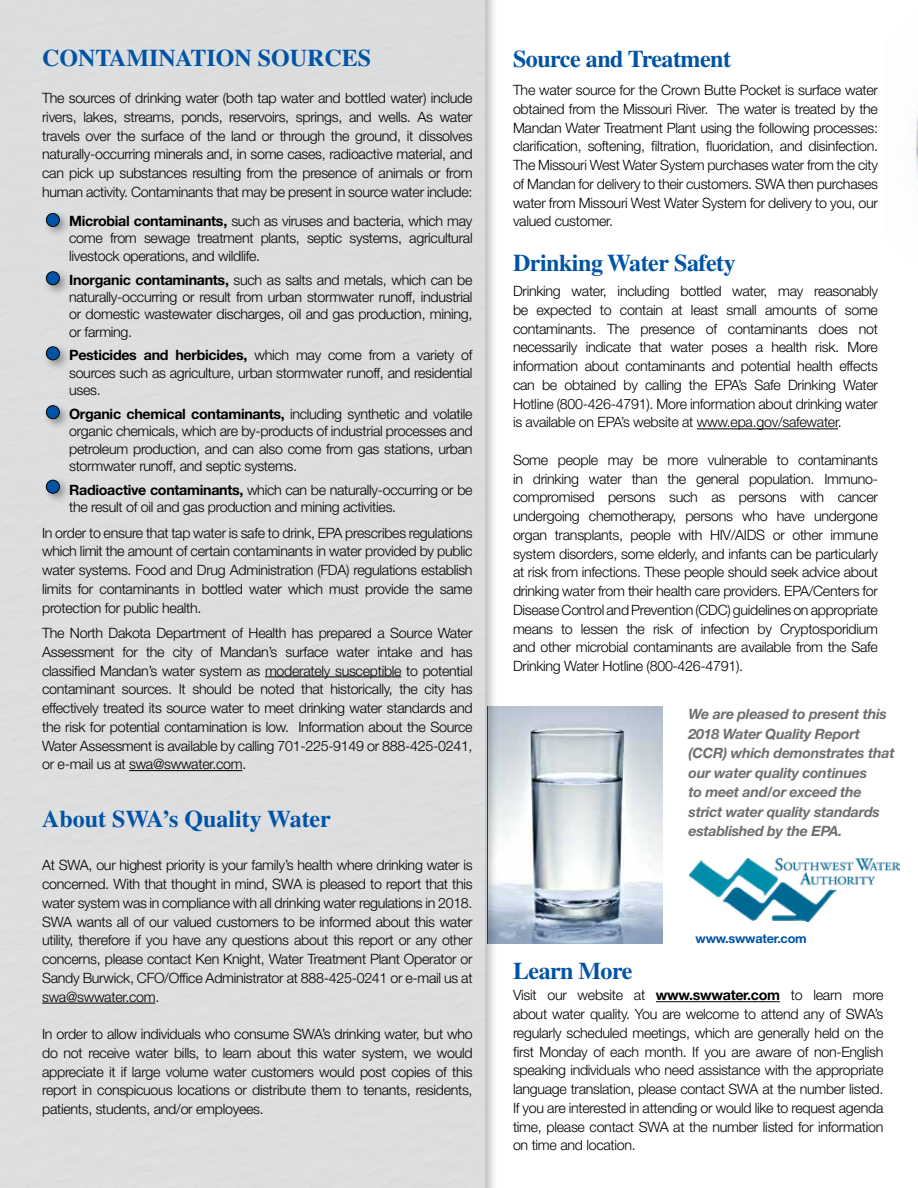
<style>
.page{position:relative;width:918px;height:1188px;background:#fff}
.page>*{position:absolute;margin:0;border:0;box-sizing:border-box;transform-origin:0 0}
.t1{font:700 24px "Times";letter-spacing:-.02em;color:#0053a5}
.t2{font:700 24px "Times";color:#0053a5}
.t3{font:300 14.25px/18.8px "Helvetica Neue LT Std";letter-spacing:-.02em;color:#000;text-align:justify}
.t4{font:italic 700 14.25px/19.5px "Helvetica Neue LT Std";letter-spacing:-.02em;color:#6d6e71}
.t5{font:700 12.75px "Helvetica Neue LT Std";letter-spacing:-.02em;color:#0053a5}
.s1{font-weight:700}
</style>
<div class="page">
<img style="left:498px;top:706px;width:164px;height:237px">
<img style="left:911px;top:115px;width:7px;height:64px">
<div style="left:0;top:0;width:498px;height:1188px;background:#000;opacity:.25"></div>
<div style="left:0;top:0;width:485px;height:1188px;background:#dcddde"></div>
<hr style="left:265px;top:677px;width:136px;height:1px;background:#000">
<hr style="left:129px;top:770px;width:113px;height:1px;background:#000">
<hr style="left:42px;top:1003px;width:113px;height:1px;background:#000">
<hr style="left:697px;top:428px;width:141px;height:1px;background:#000">
<hr style="left:656px;top:1001px;width:124px;height:1px;background:#000">
<img style="left:690px;top:859px;width:210px;height:63px">
<div style="left:42px;top:209px;width:29px;height:30px;background:#000;opacity:.4"></div>
<div style="left:46px;top:213px;width:13px;height:14px;background:#0053a5;border-radius:50%"></div>
<div style="left:46px;top:213px;width:14px;height:14px;border:1px solid #000;border-radius:50%"></div>
<div style="left:42px;top:268px;width:29px;height:29px;background:#000;opacity:.4"></div>
<div style="left:46px;top:272px;width:13px;height:13px;background:#0053a5;border-radius:50%"></div>
<div style="left:46px;top:272px;width:14px;height:13px;border:1px solid #000;border-radius:50%"></div>
<div style="left:42px;top:343px;width:29px;height:29px;background:#000;opacity:.4"></div>
<div style="left:46px;top:347px;width:13px;height:13px;background:#0053a5;border-radius:50%"></div>
<div style="left:46px;top:347px;width:14px;height:13px;border:1px solid #000;border-radius:50%"></div>
<div style="left:42px;top:402px;width:29px;height:29px;background:#000;opacity:.4"></div>
<div style="left:46px;top:406px;width:13px;height:13px;background:#0053a5;border-radius:50%"></div>
<div style="left:46px;top:405px;width:14px;height:14px;border:1px solid #000;border-radius:50%"></div>
<div style="left:42px;top:476px;width:29px;height:29px;background:#000;opacity:.4"></div>
<div style="left:46px;top:480px;width:13px;height:13px;background:#0053a5;border-radius:50%"></div>
<div style="left:46px;top:480px;width:14px;height:13px;border:1px solid #000;border-radius:50%"></div>
<h1 class="t2" style="left:42px;top:44px;width:331px">CONTAMINATION SOURCES</h1>
<p class="t3" style="left:42px;top:88px;width:432px">The sources of drinking water (both tap water and bottled water) include rivers, lakes, streams, ponds, reservoirs, springs, and wells. As water travels over the surface of the land or through the ground, it dissolves naturally-occurring minerals and, in some cases, radioactive material, and can pick up substances resulting from the presence of animals or from human activity. Contaminants that may be present in source water include:</p>
<p class="t3" style="left:69px;top:212px;width:405px;line-height:17.2px"><span class="s1">Microbial contaminants,</span> such as viruses and bacteria, which may come from sewage treatment plants, septic systems, agricultural livestock operations, and wildlife.</p>
<p class="t3" style="left:69px;top:271px;width:405px;line-height:17.2px"><span class="s1">Inorganic contaminants,</span> such as salts and metals, which can be naturally-occurring or result from urban stormwater runoff, industrial or domestic wastewater discharges, oil and gas production, mining, or farming.</p>
<p class="t3" style="left:69px;top:347px;width:405px;line-height:17.2px"><span class="s1">Pesticides and herbicides,</span> which may come from a variety of sources such as agriculture, urban stormwater runoff, and residential uses.</p>
<p class="t3" style="left:69px;top:405px;width:405px;line-height:17.2px"><span class="s1">Organic chemical contaminants,</span> including synthetic and volatile organic chemicals, which are by-products of industrial processes and petroleum production, and can also come from gas stations, urban stormwater runoff, and septic systems.</p>
<p class="t3" style="left:69px;top:481px;width:405px;line-height:17.2px"><span class="s1">Radioactive contaminants,</span> which can be naturally-occurring or be the result of oil and gas production and mining activities.</p>
<p class="t3" style="left:42px;top:523px;width:432px">In order to ensure that tap water is safe to drink, EPA prescribes regulations which limit the amount of certain contaminants in water provided by public water systems. Food and Drug Administration (FDA) regulations establish limits for contaminants in bottled water which must provide the same protection for public health.</p>
<p class="t3" style="left:42px;top:623px;width:432px">The North Dakota Department of Health has prepared a Source Water Assessment for the city of Mandan’s surface water intake and has classified Mandan’s water system as moderately susceptible to potential contaminant sources. It should be noted that historically, the city has effectively treated its source water to meet drinking water standards and the risk for potential contamination is low. Information about the Source Water Assessment is available by calling 701-225-9149 or 888-425-0241, or e-mail us at swa@swwater.com.</p>
<h1 class="t2" style="left:42px;top:805px;width:290px">About SWA’s Quality Water</h1>
<p class="t3" style="left:42px;top:856px;width:432px">At SWA, our highest priority is your family’s health where drinking water is concerned. With that thought in mind, SWA is pleased to report that this water system was in compliance with all drinking water regulations in 2018.<br>SWA wants all of our valued customers to be informed about this water utility, therefore if you have any questions about this report or any other concerns, please contact Ken Knight, Water Treatment Plant Operator or Sandy Burwick, CFO/Office Administrator at 888-425-0241 or e-mail us at swa@swwater.com.</p>
<p class="t3" style="left:42px;top:1024px;width:432px">In order to allow individuals who consume SWA’s drinking water, but who do not receive water bills, to learn about this water system, we would appreciate it if large volume water customers would post copies of this report in conspicuous locations or distribute them to tenants, residents, patients, students, and/or employees.</p>
<h1 class="t1" style="left:513px;top:44px;width:220px">Source and Treatment</h1>
<p class="t3" style="left:513px;top:80px;width:367px">The water source for the Crown Butte Pocket is surface water obtained from the Missouri River. The water is treated by the Mandan Water Treatment Plant using the following processes: clarification, softening, filtration, fluoridation, and disinfection.<br>The Missouri West Water System purchases water from the city of Mandan for delivery to their customers. SWA then purchases water from Missouri West Water System for delivery to you, our valued customer.</p>
<h1 class="t1" style="left:513px;top:248px;width:224px">Drinking Water Safety</h1>
<p class="t3" style="left:513px;top:281px;width:367px">Drinking water, including bottled water, may reasonably be expected to contain at least small amounts of some contaminants. The presence of contaminants does not necessarily indicate that water poses a health risk. More information about contaminants and potential health effects can be obtained by calling the EPA’s Safe Drinking Water Hotline (800-426-4791). More information about drinking water is available on EPA’s website at www.epa.gov/safewater.</p>
<p class="t3" style="left:513px;top:450px;width:367px">Some people may be more vulnerable to contaminants in drinking water than the general population. Immuno&shy;compromised persons such as persons with cancer undergoing chemotherapy, persons who have undergone organ transplants, people with HIV/AIDS or other immune system disorders, some elderly, and infants can be particularly at risk from infections. These people should seek advice about drinking water from their health care providers. EPA/Centers for Disease Control and Prevention (CDC) guidelines on appropriate means to lessen the risk of infection by Cryptosporidium and other microbial contaminants are available from the Safe Drinking Water Hotline (800-426-4791).</p>
<p class="t4" style="left:689px;top:704px;width:207px">We are pleased to present this<br>2018 Water Quality Report (CCR) which demonstrates that our water quality continues<br>to meet and/or exceed the strict water quality standards established by the EPA.</p>
<p class="t5" style="left:696px;top:930px;width:113px">www.swwater.com</p>
<h1 class="t1" style="left:513px;top:956px;width:121px">Learn More</h1>
<p class="t3" style="left:513px;top:986px;width:372px">Visit our website at <span class="s1">www.swwater.com</span> to learn more about water quality. You are welcome to attend any of SWA’s regularly scheduled meetings, which are generally held on the first Monday of each month. If you are aware of non-English speaking individuals who need assistance with the appropriate language translation, please contact SWA at the number listed.<br>If you are interested in attending or would like to request agenda time, please contact SWA at the number listed for information on time and location.</p>
</div>
